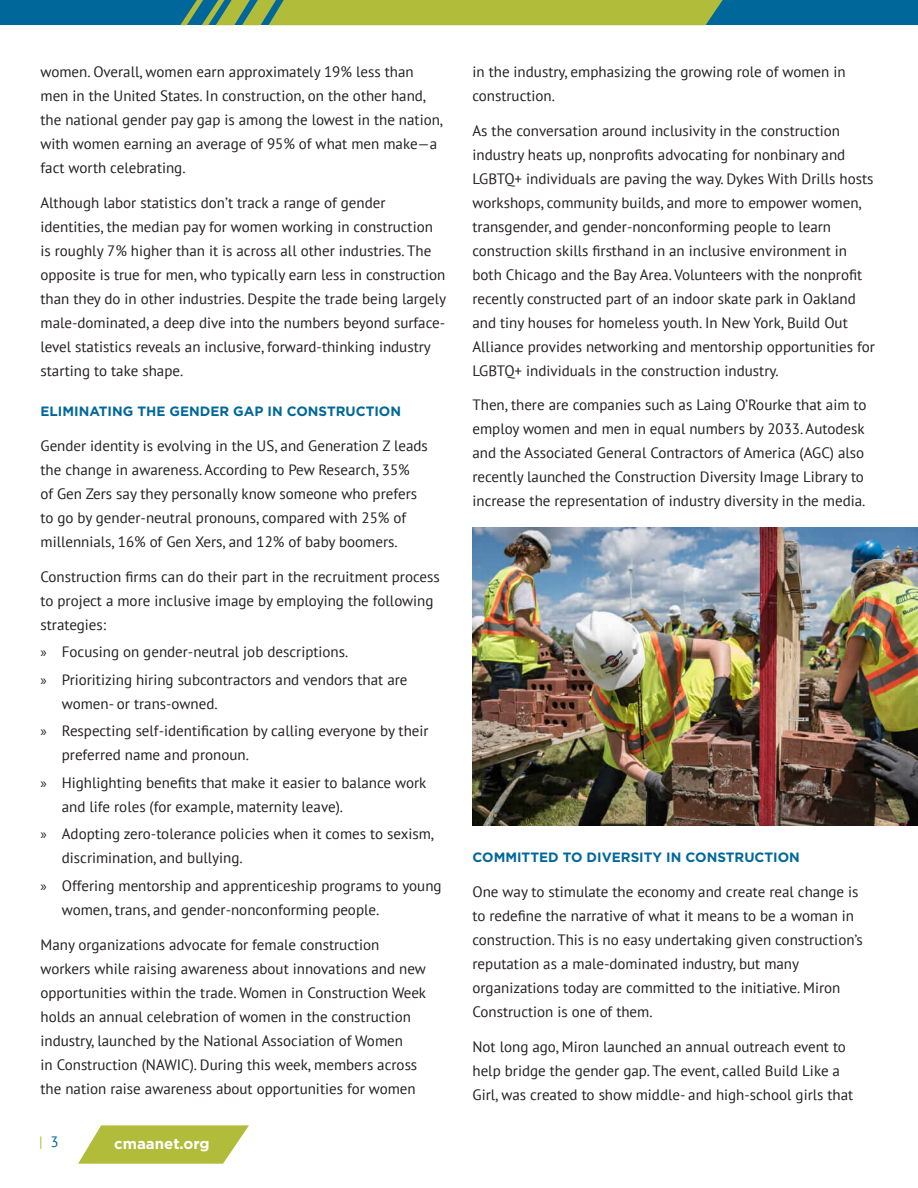
<style>
.page{position:relative;width:918px;height:1188px;background:#fff}
.page>*{position:absolute;margin:0;border:0;box-sizing:border-box;transform-origin:0 0}
.BodyText{font:15px/24px "PT Sans";color:#231f20}
.t1{font:700 15px "Gotham";color:#fff}
.t2{font:15px "PT Sans";color:#b0bc3a}
.Heading_3{font:700 13.5px "Gotham";color:#00679b}
.s1{font-family:"Myriad Pro"}
.s2{color:#00679b}
</style>
<div class="page">
<svg style="left:78px;top:1125px;width:171px;height:39px;background:#bcc659"></svg>
<div style="left:0;top:0;width:918px;height:25px;background:#00679b"></div>
<svg style="left:180px;top:0;width:543px;height:25px;background:#9db343"></svg>
<img style="left:472px;top:528px;width:446px;height:297px">
<p class="BodyText" style="left:40px;top:59px;width:404px">women. Overall, women earn approximately 19% less than men in the United States. In construction, on the other hand, the national gender pay gap is among the lowest in the nation, with women earning an average of 95% of what men make—a fact worth celebrating.</p>
<p class="BodyText" style="left:40px;top:190px;width:407px">Although labor statistics don’t track a range of gender identities, the median pay for women working in construction is roughly 7% higher than it is across all other industries. The opposite is true for men, who typically earn less in construction than they do in other industries. Despite the trade being largely male-dominated, a deep dive into the numbers beyond surface&shy;level statistics reveals an inclusive, forward-thinking industry starting to take shape.</p>
<p class="Heading_3" style="left:40px;top:402px;width:362px">ELIMINATING THE GENDER GAP IN CONSTRUCTION</p>
<p class="BodyText" style="left:40px;top:433px;width:389px">Gender identity is evolving in the US, and Generation Z leads the change in awareness. According to Pew Research, 35%<br>of Gen Zers say they personally know someone who prefers to go by gender-neutral pronouns, compared with 25% of millennials, 16% of Gen Xers, and 12% of baby boomers.</p>
<p class="BodyText" style="left:40px;top:564px;width:401px">Construction firms can do their part in the recruitment process to project a more inclusive image by employing the following strategies:</p>
<p class="BodyText" style="left:40px;top:640px;width:309px"><span class="s1">»</span> Focusing on gender-neutral job descriptions.</p>
<p class="BodyText" style="left:62px;top:667px;width:347px;text-indent:-21px"><span class="s1">»</span> Prioritizing hiring subcontractors and vendors that are women- or trans-owned.</p>
<p class="BodyText" style="left:62px;top:719px;width:368px;text-indent:-21px"><span class="s1">»</span> Respecting self-identification by calling everyone by their preferred name and pronoun.</p>
<p class="BodyText" style="left:62px;top:770px;width:366px;text-indent:-21px"><span class="s1">»</span> Highlighting benefits that make it easier to balance work and life roles (for example, maternity leave).</p>
<p class="BodyText" style="left:62px;top:822px;width:374px;text-indent:-21px"><span class="s1">»</span> Adopting zero-tolerance policies when it comes to sexism, discrimination, and bullying.</p>
<p class="BodyText" style="left:62px;top:873px;width:381px;text-indent:-21px"><span class="s1">»</span> Offering mentorship and apprenticeship programs to young women, trans, and gender-nonconforming people.</p>
<p class="BodyText" style="left:40px;top:932px;width:387px">Many organizations advocate for female construction workers while raising awareness about innovations and new opportunities within the trade. Women in Construction Week holds an annual celebration of women in the construction industry, launched by the National Association of Women<br>in Construction (NAWIC). During this week, members across the nation raise awareness about opportunities for women</p>
<p class="t2" style="left:39px;top:1132px;width:21px">| <span class="s2">3</span></p>
<p class="t1" style="left:114px;top:1134px;width:97px">cmaanet.org</p>
<p class="BodyText" style="left:472px;top:59px;width:375px">in the industry, emphasizing the growing role of women in construction.</p>
<p class="BodyText" style="left:472px;top:118px;width:404px">As the conversation around inclusivity in the construction industry heats up, nonprofits advocating for nonbinary and LGBTQ+ individuals are paving the way. Dykes With Drills hosts workshops, community builds, and more to empower women, transgender, and gender-nonconforming people to learn construction skills firsthand in an inclusive environment in both Chicago and the Bay Area. Volunteers with the nonprofit recently constructed part of an indoor skate park in Oakland and tiny houses for homeless youth. In New York, Build Out Alliance provides networking and mentorship opportunities for LGBTQ+ individuals in the construction industry.</p>
<p class="BodyText" style="left:472px;top:393px;width:396px">Then, there are companies such as Laing O’Rourke that aim to employ women and men in equal numbers by 2033. Autodesk and the Associated General Contractors of America (AGC) also recently launched the Construction Diversity Image Library to increase the representation of industry diversity in the media.</p>
<p class="Heading_3" style="left:472px;top:848px;width:329px">COMMITTED TO DIVERSITY IN CONSTRUCTION</p>
<p class="BodyText" style="left:472px;top:879px;width:392px">One way to stimulate the economy and create real change is to redefine the narrative of what it means to be a woman in construction. This is no easy undertaking given construction’s reputation as a male-dominated industry, but many organizations today are committed to the initiative. Miron Construction is one of them.</p>
<p class="BodyText" style="left:472px;top:1034px;width:382px">Not long ago, Miron launched an annual outreach event to help bridge the gender gap. The event, called Build Like a<br>Girl, was created to show middle- and high-school girls that</p>
</div>
